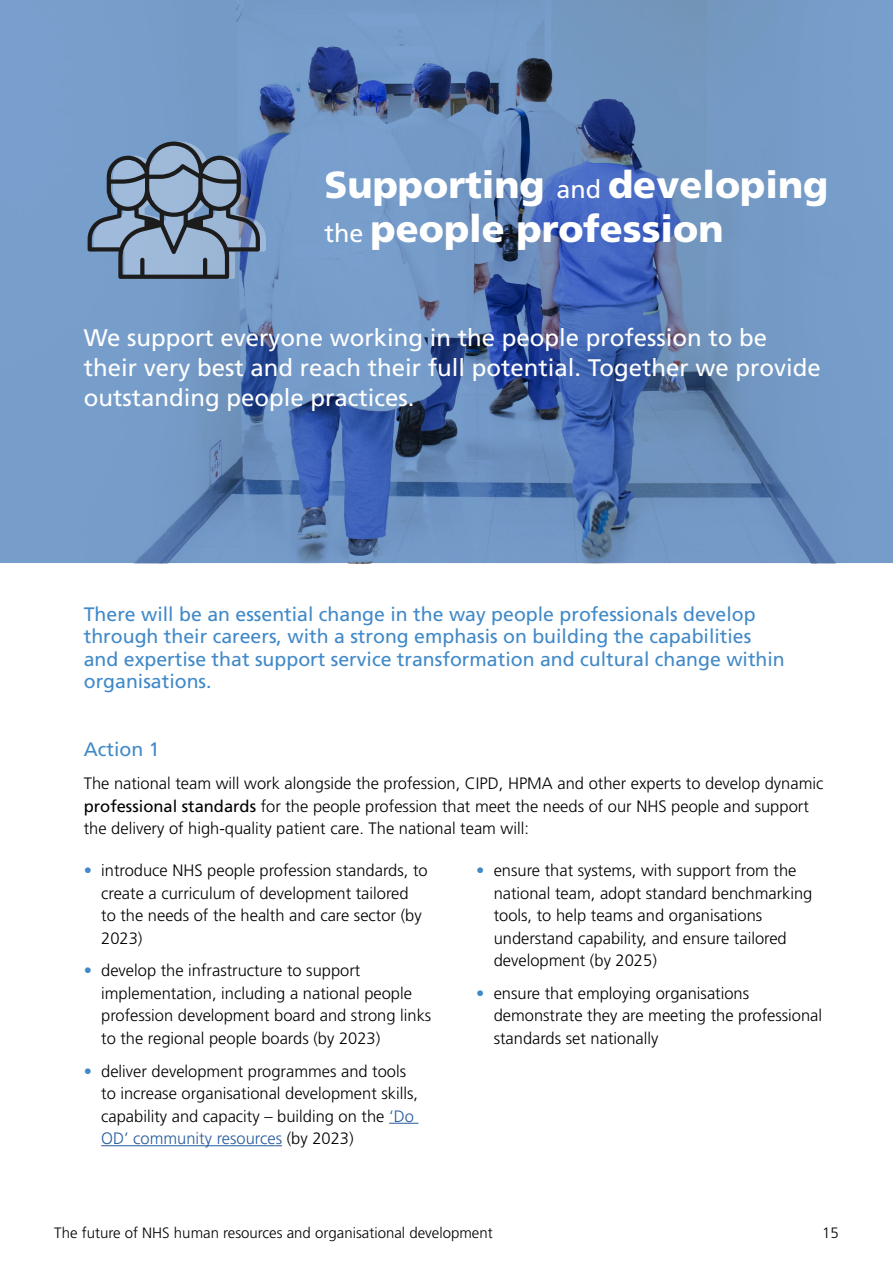
<style>
.page{position:relative;width:893px;height:1263px;background:#fff}
.page>*{position:absolute;margin:0;border:0;box-sizing:border-box;transform-origin:0 0}
.t1{font:900 37.8px/44px "Frutiger";color:#fff}
.t2{font:24px/30px "Frutiger";color:#fff}
.t3{font:19.5px/22.5px "Frutiger";color:#4189c8}
.t4{font:300 16.5px/22.5px "Frutiger";color:#000}
.t5{font:300 15px "Frutiger";color:#000}
.s1{font-weight:400;font-size:25.2px}
.s2{font-weight:400}
.s3{color:#4189c8}
.s4{color:#275b9b}
</style>
<div class="page">
<svg style="left:0;top:0;width:893px;height:563px;fill:#749ac6"></svg>
<svg style="left:88px;top:142px;width:178px;height:137px"></svg>
<svg style="left:389px;top:1123px;width:29px;height:1px"></svg>
<hr style="left:101px;top:1145px;width:181px;height:1px;background:#275b9b">
<h1 class="t1" style="left:324px;top:163px;width:505px">Supporting <span class="s1">and</span> developing <span class="s1">the</span> people profession</h1>
<h2 class="t2" style="left:84px;top:322px;width:739px">We support everyone working in the people profession to be their very best and reach their full potential. Together we provide outstanding people practices.</h2>
<p class="t3" style="left:84px;top:603px;width:703px">There will be an essential change in the way people professionals develop through their careers, with a strong emphasis on building the capabilities and expertise that support service transformation and cultural change within organisations.</p>
<p class="t3" style="left:84px;top:738px;width:77px">Action 1</p>
<p class="t4" style="left:84px;top:772px;width:741px">The national team will work alongside the profession, CIPD, HPMA and other experts to develop dynamic <span class="s2">professional standards</span> for the people profession that meet the needs of our NHS people and support the delivery of high-quality patient care. The national team will:</p>
<p class="t4" style="left:101px;top:859px;width:328px;text-indent:-17px"><span class="s3">•</span> introduce NHS people profession standards, to create a curriculum of development tailored<br>to the needs of the health and care sector (by 2023)</p>
<p class="t4" style="left:101px;top:959px;width:332px;text-indent:-17px"><span class="s3">•</span> develop the infrastructure to support implementation, including a national people profession development board and strong links to the regional people boards (by 2023)</p>
<p class="t4" style="left:101px;top:1060px;width:318px;text-indent:-17px"><span class="s3">•</span> deliver development programmes and tools to increase organisational development skills, capability and capacity – building on the <span class="s4">‘Do OD’ community resources</span> (by 2023)</p>
<p class="t4" style="left:494px;top:859px;width:320px;text-indent:-17px"><span class="s3">•</span> ensure that systems, with support from the national team, adopt standard benchmarking tools, to help teams and organisations understand capability, and ensure tailored development (by 2025)</p>
<p class="t4" style="left:494px;top:982px;width:330px;text-indent:-17px"><span class="s3">•</span> ensure that employing organisations demonstrate they are meeting the professional standards set nationally</p>
<p class="t5" style="left:54px;top:1224px;width:440px">The future of NHS human resources and organisational development</p>
<p class="t5" style="left:822px;top:1224px;width:18px">15</p>
</div>
